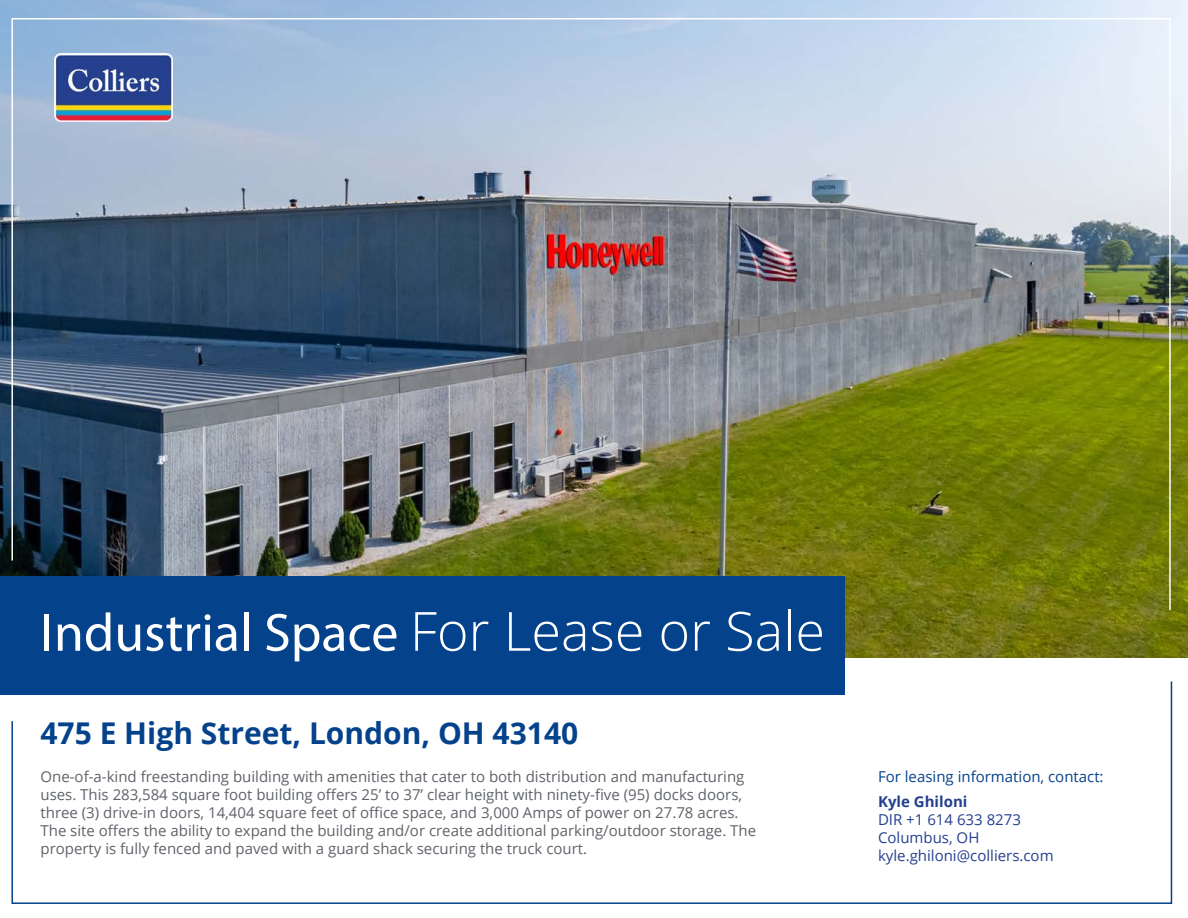
<style>
.page{position:relative;width:1188px;height:918px;background:#fff}
.page>*{position:absolute;margin:0;border:0;box-sizing:border-box;transform-origin:0 0}
.t1{font:54px "Myriad Pro";color:#fff}
.t2{font:700 30px "Open Sans";color:#05428c}
.t3{font:15px/18px "Open Sans";color:#5f6369}
.Prepared_Cover{font:15px "Open Sans";color:#25408f}
.t4{font:15px "Open Sans";color:#05428c}
.Prepared_Cover-2{font:700 15px "Open Sans";color:#25408f}
.s1{font-family:"Open Sans";font-weight:300}
</style>
<div class="page">
<img style="left:0;top:0;width:1188px;height:658px">
<div style="left:0;top:577px;width:845px;height:118px;background:#05428c"></div>
<svg style="left:11px;top:681px;width:1162px;height:223px"></svg>
<img style="left:11px;top:17px;width:1160px;height:595px">
<p class="t1" style="left:40px;top:599px;width:786px">Industrial Space <span class="s1">For Lease or Sale</span></p>
<p class="t2" style="left:40px;top:712px;width:539px">475 E High Street, London, OH 43140</p>
<p class="t3" style="left:40px;top:767px;width:717px">One-of-a-kind freestanding building with amenities that cater to both distribution and manufacturing uses. This 283,584 square foot building offers 25’ to 37’ clear height with ninety-five (95) docks doors, three (3) drive-in doors, 14,404 square feet of office space, and 3,000 Amps of power on 27.78 acres.<br>The site offers the ability to expand the building and/or create additional parking/outdoor storage. The property is fully fenced and paved with a guard shack securing the truck court.</p>
<p class="t4" style="left:878px;top:766px;width:227px">For leasing information, contact:</p>
<p class="Prepared_Cover-2" style="left:878px;top:791px;width:91px">Kyle Ghiloni</p>
<p class="Prepared_Cover" style="left:878px;top:810px;width:144px">DIR +1 614 633 8273</p>
<p class="Prepared_Cover" style="left:878px;top:828px;width:103px">Columbus, OH</p>
<p class="Prepared_Cover" style="left:878px;top:846px;width:177px">kyle.ghiloni@colliers.com</p>
</div>
